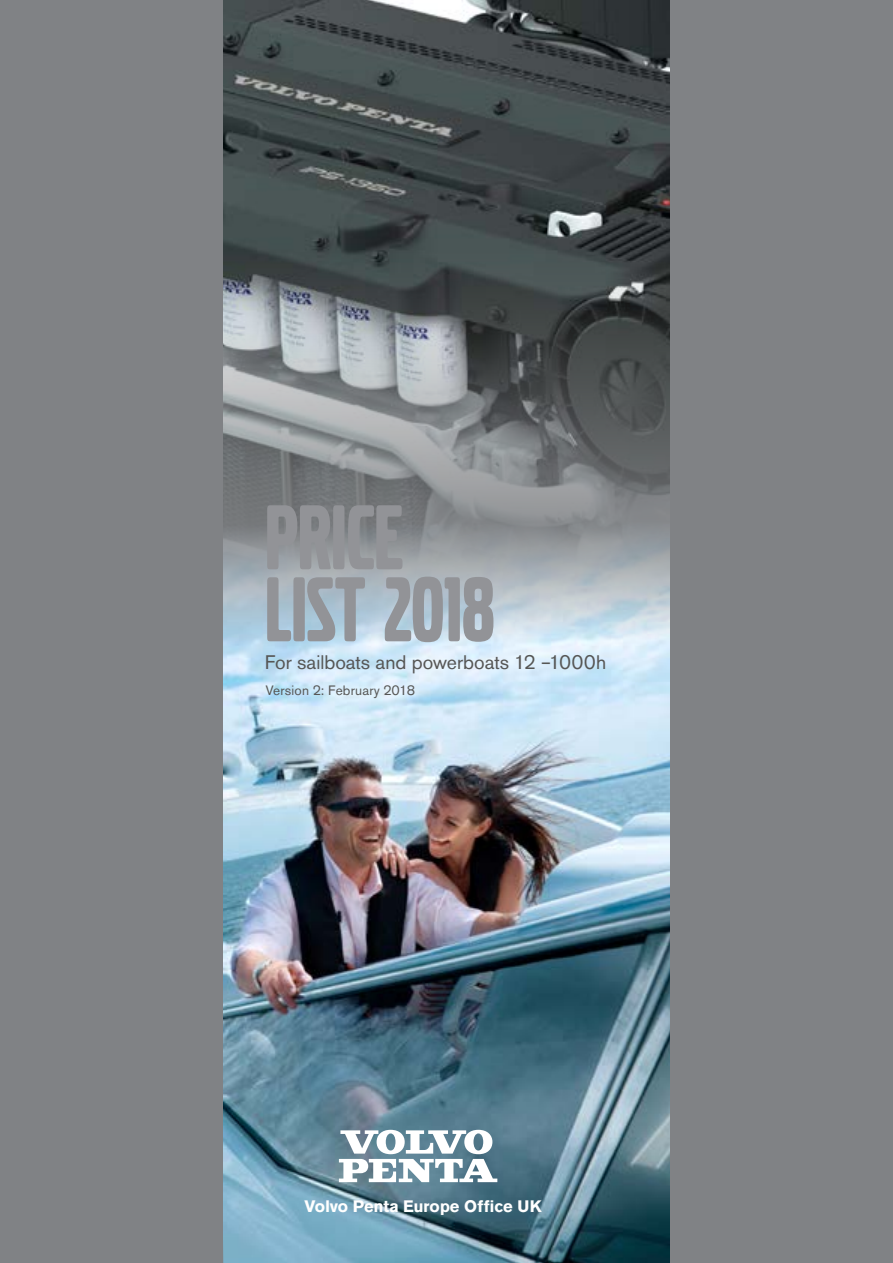
<style>
.page{position:relative;width:893px;height:1263px;background:#808285}
.page>*{position:absolute;margin:0;border:0;box-sizing:border-box;transform-origin:0 0}
.t1{font:96px/72px "Volvo Broad Pro";letter-spacing:-.005em;color:#929397}
.t2{font:19.5px "Volvo Sans Pro";color:#565655}
.t3{font:700 16.5px "Volvo Sans Pro";letter-spacing:.005em;color:#fff}
.t4{font:13.5px "Volvo Sans Pro";letter-spacing:.015em;color:#565655}
</style>
<div class="page">
<img style="left:223px;top:0;width:447px;height:589px">
<img style="left:223px;top:492px;width:446px;height:771px">
<svg style="left:339px;top:1130px;width:158px;height:52px;background:#aec0c8"></svg>
<h1 class="t1" style="left:265px;top:503px;width:231px">PRICE<br>LIST 2018</h1>
<p class="t2" style="left:265px;top:651px;width:343px">For sailboats and powerboats 12 –1000h</p>
<p class="t4" style="left:266px;top:682px;width:151px">Version 2: February 2018</p>
<p class="t3" style="left:304px;top:1197px;width:238px">Volvo Penta Europe Office UK</p>
</div>
